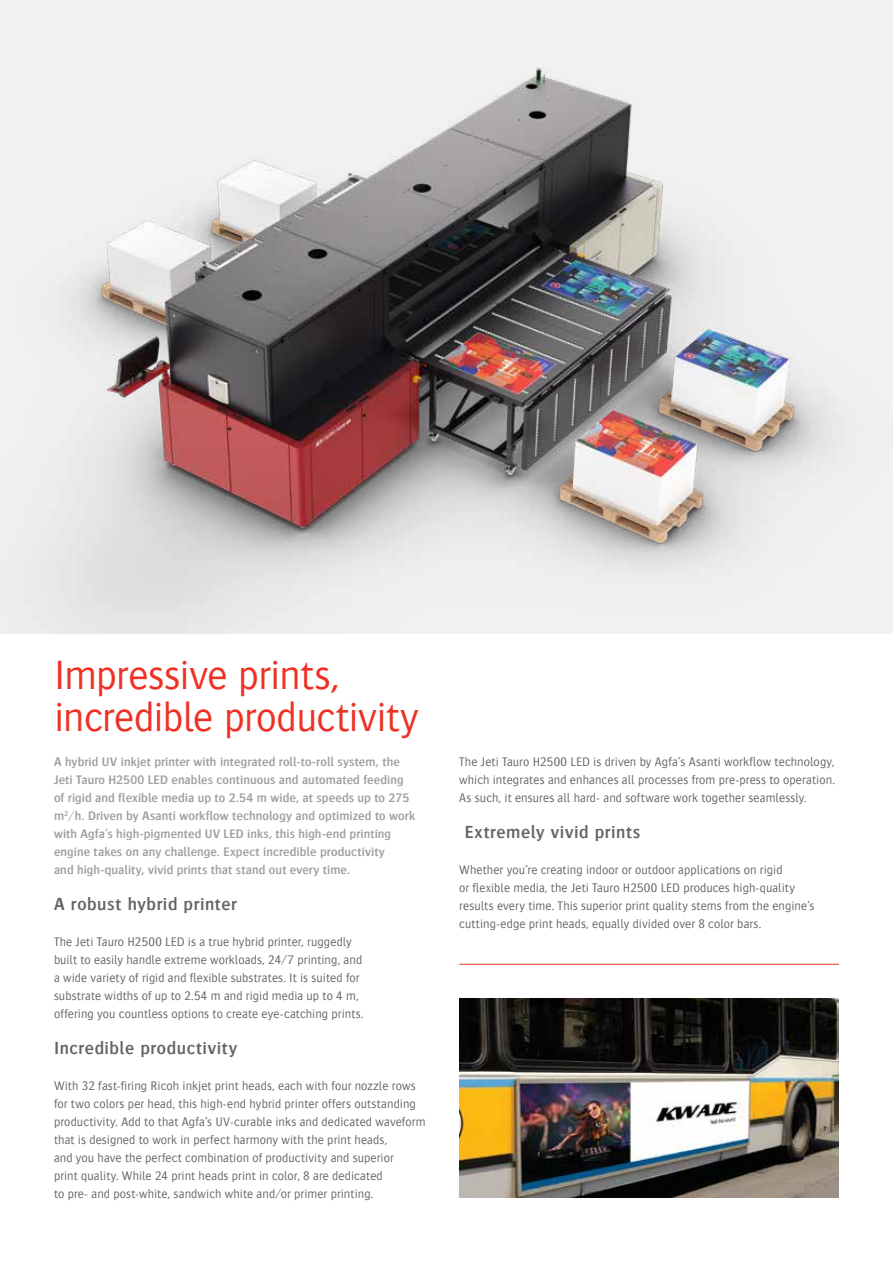
<style>
.page{position:relative;width:893px;height:1263px;background:#fff}
.page>*{position:absolute;margin:0;border:0;box-sizing:border-box;transform-origin:0 0}
.t1{font:300 42px/42px "Bosis For Agfa";letter-spacing:-.015em;color:#ee3124}
.t2{font:600 18px "Bosis For Agfa";letter-spacing:.035em;color:#636466}
.t3{font:300 12.75px/18px "Bosis For Agfa";letter-spacing:.01em;color:#636466}
.t4{font:600 12.75px/18px "Bosis For Agfa";letter-spacing:.005em;color:#9d9fa2}
</style>
<div class="page">
<img style="left:0;top:0;width:893px;height:634px">
<hr style="left:459px;top:964px;width:380px;height:1px;background:#ee3124">
<img style="left:459px;top:999px;width:380px;height:199px">
<h1 class="t1" style="left:54px;top:654px;width:366px">Impressive prints, incredible productivity</h1>
<p class="t4" style="left:54px;top:752px;width:363px">A hybrid UV inkjet printer with integrated roll-to-roll system, the Jeti Tauro H2500 LED enables continuous and automated feeding of rigid and flexible media up to 2.54 m wide, at speeds up to 275 m<sup>2</sup>/h. Driven by Asanti workflow technology and optimized to work with Agfa’s high-pigmented UV LED inks, this high-end printing engine takes on any challenge. Expect incredible productivity<br>and high-quality, vivid prints that stand out every time.</p>
<h2 class="t2" style="left:54px;top:894px;width:184px">A robust hybrid printer</h2>
<p class="t3" style="left:54px;top:932px;width:311px">The Jeti Tauro H2500 LED is a true hybrid printer, ruggedly built to easily handle extreme workloads, 24/7 printing, and a wide variety of rigid and flexible substrates. It is suited for substrate widths of up to 2.54 m and rigid media up to 4 m, offering you countless options to create eye-catching prints.</p>
<h2 class="t2" style="left:54px;top:1038px;width:185px">Incredible productivity</h2>
<p class="t3" style="left:54px;top:1076px;width:373px">With 32 fast-firing Ricoh inkjet print heads, each with four nozzle rows for two colors per head, this high-end hybrid printer offers outstanding productivity. Add to that Agfa’s UV-curable inks and dedicated waveform that is designed to work in perfect harmony with the print heads,<br>and you have the perfect combination of productivity and superior<br>print quality. While 24 print heads print in color, 8 are dedicated<br>to pre- and post-white, sandwich white and/or primer printing.</p>
<p class="t3" style="left:459px;top:752px;width:377px;text-align:justify">The Jeti Tauro H2500 LED is driven by Agfa’s Asanti workflow technology, which integrates and enhances all processes from pre-press to operation.<br>As such, it ensures all hard- and software work together seamlessly.</p>
<h2 class="t2" style="left:465px;top:822px;width:177px">Extremely vivid prints</h2>
<p class="t3" style="left:459px;top:860px;width:357px">Whether you’re creating indoor or outdoor applications on rigid<br>or flexible media, the Jeti Tauro H2500 LED produces high-quality results every time. This superior print quality stems from the engine’s cutting-edge print heads, equally divided over 8 color bars.</p>
</div>
